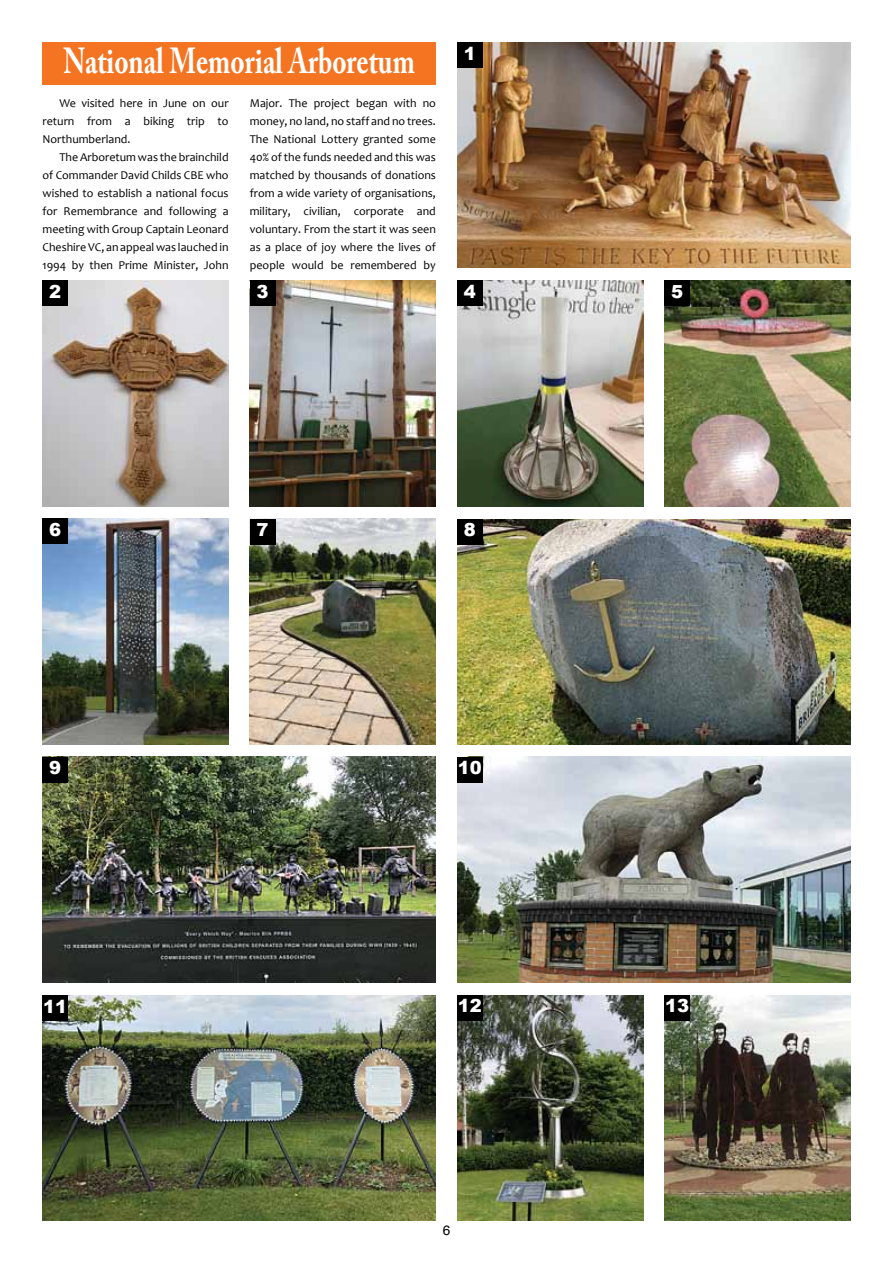
<style>
.page{position:relative;width:893px;height:1263px;background:#fff}
.page>*{position:absolute;margin:0;border:0;box-sizing:border-box;transform-origin:0 0}
.t1{font:700 36px "Adobe Caslon Pro";color:#fff;scale:.75 1}
.t2{font:900 18px "Arial";color:#fff}
.t3{font:13.5px "Helvetica";color:#000}
.t4{font:12px/18px "Candara";color:#000;text-align:justify}
</style>
<div class="page">
<img style="left:250px;top:281px;width:186px;height:225px">
<img style="left:250px;top:519px;width:186px;height:225px">
<img style="left:43px;top:519px;width:186px;height:225px">
<img style="left:457px;top:43px;width:393px;height:225px">
<img style="left:43px;top:281px;width:186px;height:225px">
<img style="left:457px;top:519px;width:393px;height:225px">
<img style="left:457px;top:281px;width:186px;height:225px">
<img style="left:664px;top:281px;width:186px;height:225px">
<img style="left:457px;top:757px;width:393px;height:225px">
<img style="left:43px;top:995px;width:393px;height:225px">
<img style="left:457px;top:995px;width:186px;height:225px">
<img style="left:664px;top:995px;width:186px;height:225px">
<img style="left:43px;top:757px;width:393px;height:225px">
<div style="left:43px;top:281px;width:25px;height:25px;background:#000"></div>
<div style="left:250px;top:281px;width:25px;height:25px;background:#000"></div>
<div style="left:43px;top:518px;width:25px;height:26px;background:#000"></div>
<div style="left:250px;top:519px;width:25px;height:26px;background:#000"></div>
<div style="left:43px;top:757px;width:25px;height:25px;background:#000"></div>
<div style="left:43px;top:995px;width:25px;height:26px;background:#000"></div>
<div style="left:457px;top:43px;width:26px;height:25px;background:#000"></div>
<div style="left:457px;top:519px;width:26px;height:25px;background:#000"></div>
<div style="left:457px;top:281px;width:26px;height:25px;background:#000"></div>
<div style="left:664px;top:281px;width:26px;height:25px;background:#000"></div>
<div style="left:457px;top:757px;width:26px;height:25px;background:#000"></div>
<div style="left:457px;top:995px;width:26px;height:26px;background:#000"></div>
<div style="left:664px;top:995px;width:26px;height:26px;background:#000"></div>
<div style="left:43px;top:43px;width:393px;height:42px;background:#f47421"></div>
<h1 class="t1" style="left:63px;top:47px;width:470px">National Memorial Arboretum</h1>
<p class="t4" style="left:43px;top:93px;width:188px;text-indent:17px">We visited here in June on our return from a biking trip to Northumberland.</p>
<p class="t4" style="left:43px;top:147px;width:188px;text-indent:17px">The Arboretum was the brainchild of Commander David Childs CBE who wished to establish a national focus for Remembrance and following a meeting with Group Captain Leonard Cheshire VC, an appeal was lauched in 1994 by then Prime Minister, John</p>
<p class="t4" style="left:250px;top:93px;width:188px">Major. The project began with no money, no land, no staff and no trees.<br>The National Lottery granted some 40% of the funds needed and this was matched by thousands of donations from a wide variety of organisations, military, civilian, corporate and voluntary. From the start it was seen as a place of joy where the lives of people would be remembered by</p>
<h2 class="t2" style="left:49px;top:278px;width:14px">2</h2>
<h2 class="t2" style="left:257px;top:278px;width:14px">3</h2>
<h2 class="t2" style="left:464px;top:40px;width:14px">1</h2>
<h2 class="t2" style="left:464px;top:278px;width:14px">4</h2>
<h2 class="t2" style="left:671px;top:278px;width:14px">5</h2>
<h2 class="t2" style="left:49px;top:516px;width:14px">6</h2>
<h2 class="t2" style="left:257px;top:517px;width:14px">7</h2>
<h2 class="t2" style="left:464px;top:516px;width:14px">8</h2>
<h2 class="t2" style="left:49px;top:754px;width:14px">9</h2>
<h2 class="t2" style="left:458px;top:754px;width:26px">10</h2>
<h2 class="t2" style="left:43px;top:993px;width:26px">11</h2>
<h2 class="t2" style="left:458px;top:993px;width:26px">12</h2>
<h2 class="t2" style="left:665px;top:993px;width:26px">13</h2>
<p class="t3" style="left:443px;top:1224px;width:9px">6</p>
</div>
